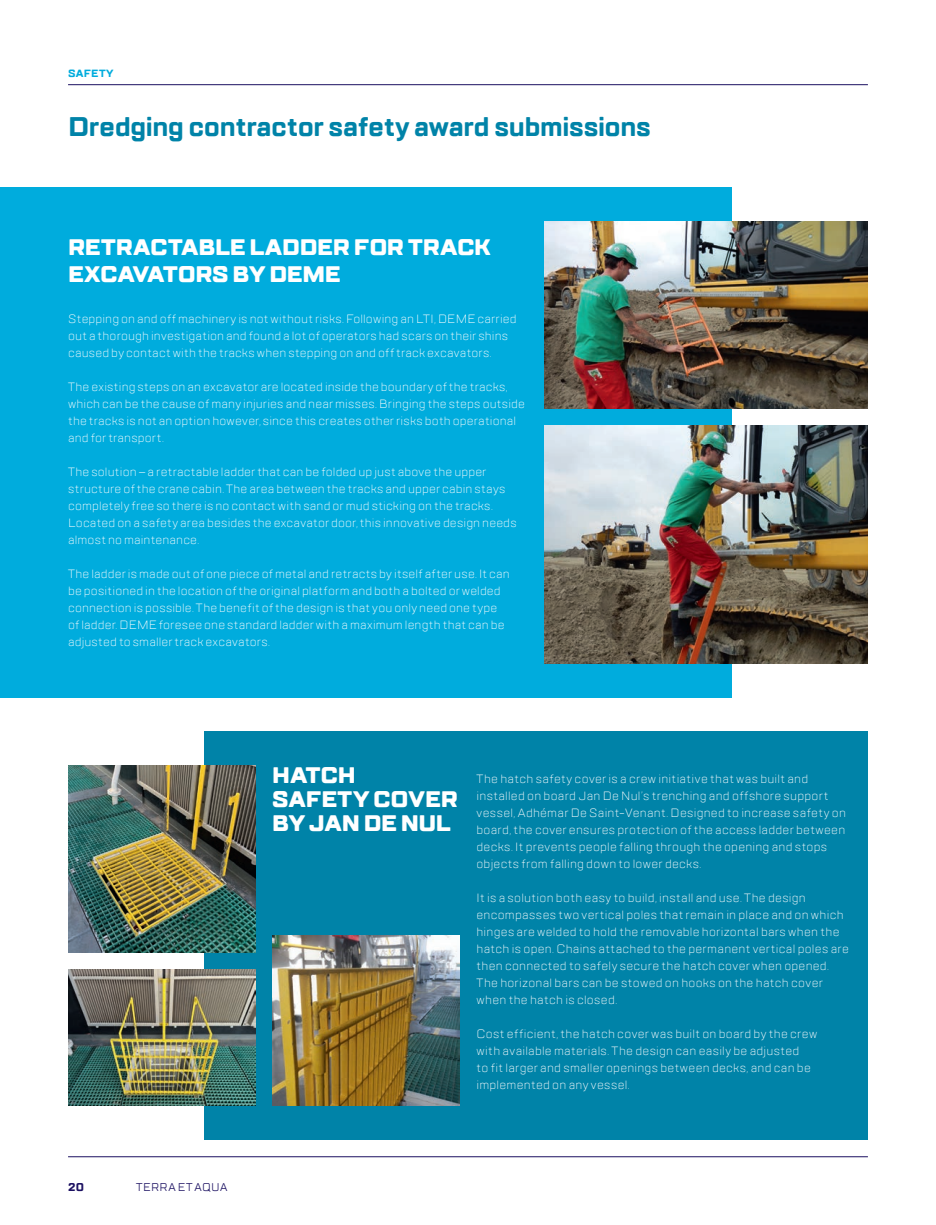
<style>
.page{position:relative;width:936px;height:1225px;background:#fff}
.page>*{position:absolute;margin:0;border:0;box-sizing:border-box;transform-origin:0 0}
.H3_Subheading{font:700 27px "TT Lakes";letter-spacing:-.015em;color:#0083a8}
.H2_Heading{font:800 22.5px/24px "TT Lakes";letter-spacing:-.005em;color:#fff}
.Bodytext{font:300 12px/17px "TT Lakes";letter-spacing:.02em;color:#fff}
.t1{font:11.25px "TT Lakes";letter-spacing:.04em;color:#1b1061}
.t2{font:700 11.25px "TT Lakes";color:#1b1061}
.t3{font:700 10.5px "TT Lakes";letter-spacing:.03em;color:#00acdd}
</style>
<div class="page">
<div style="left:0;top:187px;width:731px;height:510px;background:#00acdd"></div>
<div style="left:204px;top:731px;width:663px;height:409px;background:#0083a8"></div>
<img style="left:544px;top:221px;width:323px;height:187px">
<img style="left:68px;top:765px;width:187px;height:187px">
<img style="left:68px;top:969px;width:187px;height:137px">
<img style="left:544px;top:425px;width:323px;height:238px">
<img style="left:272px;top:935px;width:187px;height:171px">
<hr style="left:68px;top:84px;width:799px;height:1px;background:#1b1061">
<hr style="left:68px;top:1156px;width:799px;height:1px;background:#1b1061">
<p class="t3" style="left:68px;top:66px;width:47px">SAFETY</p>
<p class="H3_Subheading" style="left:68px;top:109px;width:584px">Dredging contractor safety award submissions</p>
<p class="H2_Heading" style="left:68px;top:234px;width:424px;line-height:27px">RETRACTABLE LADDER FOR TRACK<br>EXCAVATORS BY DEME</p>
<p class="Bodytext" style="left:68px;top:310px;width:450px">Stepping on and off machinery is not without risks. Following an LTI, DEME carried out a thorough investigation and found a lot of operators had scars on their shins caused by contact with the tracks when stepping on and off track excavators.</p>
<p class="Bodytext" style="left:68px;top:378px;width:458px">The existing steps on an excavator are located inside the boundary of the tracks, which can be the cause of many injuries and near misses. Bringing the steps outside the tracks is not an option however, since this creates other risks both operational and for transport.</p>
<p class="Bodytext" style="left:68px;top:463px;width:450px">The solution – a retractable ladder that can be folded up just above the upper structure of the crane cabin. The area between the tracks and upper cabin stays completely free so there is no contact with sand or mud sticking on the tracks.<br>Located on a safety area besides the excavator door, this innovative design needs almost no maintenance.</p>
<p class="Bodytext" style="left:68px;top:565px;width:443px">The ladder is made out of one piece of metal and retracts by itself after use. It can be positioned in the location of the original platform and both a bolted or welded connection is possible. The benefit of the design is that you only need one type of ladder. DEME foresee one standard ladder with a maximum length that can be adjusted to smaller track excavators.</p>
<p class="t2" style="left:68px;top:1179px;width:17px">20</p>
<p class="t1" style="left:136px;top:1179px;width:93px">TERRA ET AQUA</p>
<p class="H2_Heading" style="left:272px;top:763px;width:187px">HATCH<br>SAFETY COVER<br>BY JAN DE NUL</p>
<p class="Bodytext" style="left:476px;top:770px;width:371px">The hatch safety cover is a crew initiative that was built and installed on board Jan De Nul’s trenching and offshore support vessel, Adhémar De Saint-Venant. Designed to increase safety on board, the cover ensures protection of the access ladder between decks. It prevents people falling through the opening and stops objects from falling down to lower decks.</p>
<p class="Bodytext" style="left:476px;top:889px;width:374px">It is a solution both easy to build, install and use. The design encompasses two vertical poles that remain in place and on which hinges are welded to hold the removable horizontal bars when the hatch is open. Chains attached to the permanent vertical poles are then connected to safely secure the hatch cover when opened.<br>The horizonal bars can be stowed on hooks on the hatch cover when the hatch is closed.</p>
<p class="Bodytext" style="left:476px;top:1025px;width:342px">Cost efficient, the hatch cover was built on board by the crew with available materials. The design can easily be adjusted<br>to fit larger and smaller openings between decks, and can be implemented on any vessel.</p>
</div>
